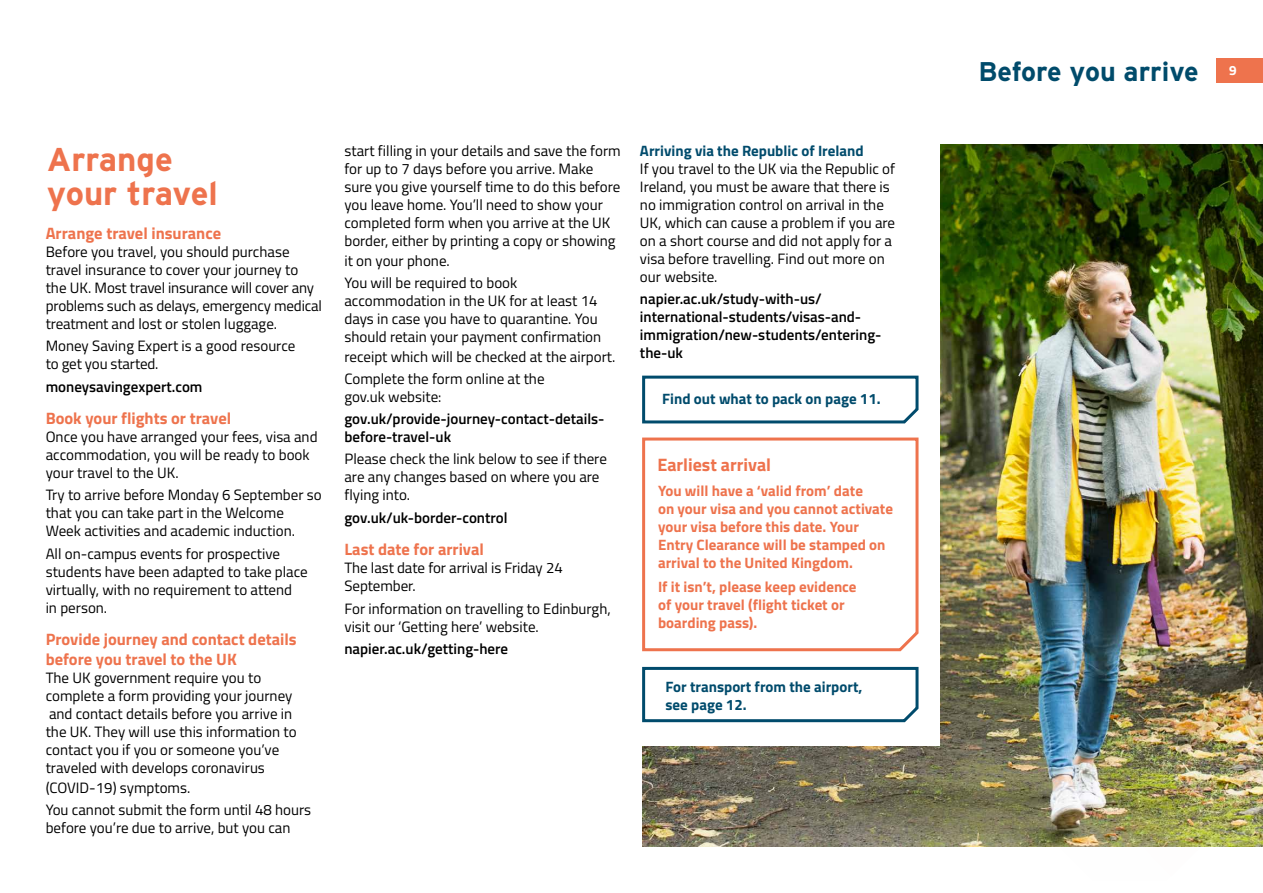
<style>
.page{position:relative;width:1263px;height:893px;background:#fff}
.page>*{position:absolute;margin:0;border:0;box-sizing:border-box;transform-origin:0 0}
.t1{font:700 33px/34.5px "Interstate";color:#ee734d}
.t2{font:700 27px "Interstate";letter-spacing:-.005em;color:#004b6b}
.t3{font:700 18px "Titillium";color:#ee734d}
.t4{font:700 16.5px/19.8px "Titillium";color:#ee734d}
.t5{font:15px/18px "Titillium";color:#000}
.t6{font:600 15px/18px "Titillium";color:#000}
.t7{font:700 15px/18px "Titillium";color:#ee734d}
.t8{font:700 15px/18px "Titillium";color:#004b6c}
.t9{font:700 13.5px "Titillium";color:#fff}
</style>
<div class="page">
<div style="left:1216px;top:58px;width:47px;height:25px;background:#ee734d"></div>
<img style="left:642px;top:145px;width:621px;height:701px">
<img style="left:782px;top:179px;width:481px;height:668px">
<div style="left:621px;top:60px;width:319px;height:686px;background:#fff"></div>
<svg style="left:642px;top:666px;width:277px;height:57px"></svg>
<svg style="left:642px;top:375px;width:277px;height:49px"></svg>
<svg style="left:642px;top:437px;width:277px;height:215px"></svg>
<h1 class="t1" style="left:47px;top:142px;width:173px">Arrange your travel</h1>
<p class="t4" style="left:46px;top:223px;width:177px">Arrange travel insurance</p>
<p class="t5" style="left:46px;top:242px;width:278px">Before you travel, you should purchase travel insurance to cover your journey to the UK. Most travel insurance will cover any problems such as delays, emergency medical treatment and lost or stolen luggage.</p>
<p class="t5" style="left:46px;top:336px;width:251px">Money Saving Expert is a good resource to get you started.</p>
<p class="t6" style="left:46px;top:377px;width:158px">moneysavingexpert.com</p>
<p class="t4" style="left:46px;top:408px;width:187px">Book your flights or travel</p>
<p class="t5" style="left:46px;top:427px;width:273px">Once you have arranged your fees, visa and accommodation, you will be ready to book your travel to the UK.</p>
<p class="t5" style="left:46px;top:485px;width:277px">Try to arrive before Monday 6 September so that you can take part in the Welcome<br>Week activities and academic induction.</p>
<p class="t5" style="left:46px;top:544px;width:264px">All on-campus events for prospective students have been adapted to take place virtually, with no requirement to attend<br>in person.</p>
<p class="t4" style="left:46px;top:629px;width:252px">Provide journey and contact details before you travel to the UK</p>
<p class="t5" style="left:46px;top:668px;width:252px">The UK government require you to complete a form providing your journey and contact details before you arrive in the UK. They will use this information to contact you if you or someone you’ve traveled with develops coronavirus</p>
<p class="t5" style="left:46px;top:776px;width:267px;line-height:22.2px">(COVID-19) symptoms.<br>You cannot submit the form until 48 hours</p>
<p class="t5" style="left:46px;top:818px;width:246px">before you’re due to arrive, but you can</p>
<p class="t5" style="left:344px;top:141px;width:278px">start filling in your details and save the form for up to 7 days before you arrive. Make sure you give yourself time to do this before you leave home. You’ll need to show your completed form when you arrive at the UK border, either by printing a copy or showing</p>
<p class="t5" style="left:344px;top:249px;width:174px;line-height:22.2px">it on your phone.<br>You will be required to book</p>
<p class="t5" style="left:344px;top:291px;width:258px">accommodation in the UK for at least 14 days in case you have to quarantine. You should retain your payment confirmation</p>
<p class="t5" style="left:344px;top:345px;width:273px;line-height:22.2px">receipt which will be checked at the airport.<br>Complete the form online at the</p>
<p class="t5" style="left:344px;top:387px;width:99px">gov.uk website:</p>
<p class="t6" style="left:344px;top:409px;width:262px">gov.uk/provide-journey-contact-details&shy;before-travel-uk</p>
<p class="t5" style="left:344px;top:449px;width:264px">Please check the link below to see if there are any changes based on where you are flying into.</p>
<p class="t6" style="left:344px;top:508px;width:165px">gov.uk/uk-border-control</p>
<p class="t4" style="left:344px;top:539px;width:141px">Last date for arrival</p>
<p class="t5" style="left:344px;top:558px;width:220px">The last date for arrival is Friday 24<br>September.</p>
<p class="t5" style="left:344px;top:599px;width:268px">For information on travelling to Edinburgh, visit our ‘Getting here’ website.</p>
<p class="t6" style="left:344px;top:639px;width:165px">napier.ac.uk/getting-here</p>
<p class="t8" style="left:640px;top:141px;width:225px">Arriving via the Republic of Ireland</p>
<p class="t5" style="left:640px;top:159px;width:257px">If you travel to the UK via the Republic of Ireland, you must be aware that there is no immigration control on arrival in the UK, which can cause a problem if you are on a short course and did not apply for a visa before travelling. Find out more on our website.</p>
<p class="t6" style="left:640px;top:289px;width:243px">napier.ac.uk/study-with-us/ international-students/visas-and&shy;immigration/new-students/entering&shy;the-uk</p>
<p class="t8" style="left:662px;top:389px;width:220px">Find out what to pack on page 11.</p>
<p class="t3" style="left:657px;top:451px;width:115px">Earliest arrival</p>
<p class="t7" style="left:658px;top:481px;width:236px">You will have a ‘valid from’ date<br>on your visa and you cannot activate your visa before this date. Your<br>Entry Clearance will be stamped on arrival to the United Kingdom.</p>
<p class="t7" style="left:658px;top:577px;width:200px">If it isn’t, please keep evidence of your travel (flight ticket or boarding pass).</p>
<p class="t8" style="left:665px;top:677px;width:198px">For transport from the airport, see page 12.</p>
<h2 class="t2" style="left:978px;top:55px;width:222px">Before you arrive</h2>
<p class="t9" style="left:1229px;top:60px;width:9px">9</p>
</div>
